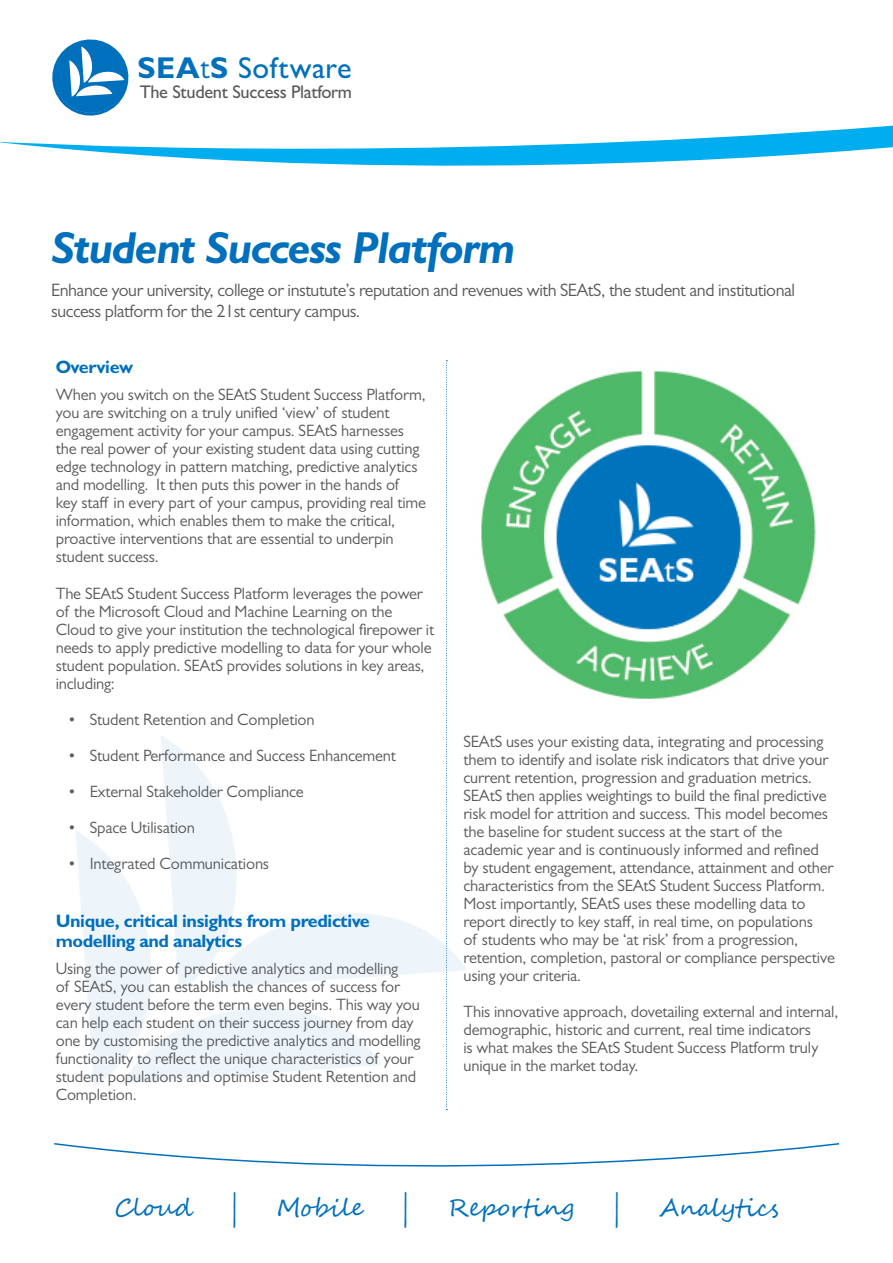
<style>
.page{position:relative;width:893px;height:1263px;background:#fff}
.page>*{position:absolute;margin:0;border:0;box-sizing:border-box;transform-origin:0 0}
.t1{font:italic 700 45px "Gill Sans MT Pro";letter-spacing:-.025em;color:#0070bd}
.t2{font:500 30.15px "Gill Sans MT Pro";letter-spacing:.02em;color:#0070bd}
.t3{font:24px "Segoe Script";color:#0070bd}
.t4{font:500 18.45px "Gill Sans MT Pro";letter-spacing:-.02em;color:#58595b}
.t5{font:18px/21px "Gill Sans MT Pro";letter-spacing:-.025em;color:#58595b}
.t6{font:700 18px/19.5px "Gill Sans MT Pro";letter-spacing:-.025em;color:#0070bd}
.t7{font:16.5px/18px "Gill Sans MT Pro";letter-spacing:-.01em;color:#58595b}
.s1{font-weight:700}
.s2{font-weight:400}
</style>
<div class="page">
<svg style="left:54px;top:1143px;width:786px;height:24px"></svg>
<svg style="left:52px;top:39px;width:77px;height:77px"></svg>
<svg style="left:0;top:126px;width:893px;height:40px"></svg>
<svg style="left:75px;top:360px;width:391px;height:750px"></svg>
<img style="left:463px;top:360px;width:353px;height:361px">
<h2 class="t2" style="left:137px;top:49px;width:216px"><span class="s1">SEA</span><span class="s2">t</span><span class="s1">S</span> Software</h2>
<p class="t4" style="left:140px;top:80px;width:214px">The Student Success Platform</p>
<h1 class="t1" style="left:51px;top:220px;width:466px">Student Success Platform</h1>
<p class="t5" style="left:51px;top:279px;width:745px">Enhance your university, college or instutute’s reputation and revenues with SEAtS, the student and institutional success platform for the 21st century campus.</p>
<p class="t6" style="left:56px;top:357px;width:79px">Overview</p>
<p class="t7" style="left:56px;top:386px;width:372px">When you switch on the SEAtS Student Success Platform, you are switching on a truly unified ‘view’ of student engagement activity for your campus. SEAtS harnesses the real power of your existing student data using cutting edge technology in pattern matching, predictive analytics and modelling. It then puts this power in the hands of<br>key staff in every part of your campus, providing real time information, which enables them to make the critical, proactive interventions that are essential to underpin student success.</p>
<p class="t7" style="left:56px;top:584px;width:380px">The SEAtS Student Success Platform leverages the power of the Microsoft Cloud and Machine Learning on the Cloud to give your institution the technological firepower it needs to apply predictive modelling to data for your whole student population. SEAtS provides solutions in key areas, including:</p>
<p class="t7" style="left:68px;top:710px;width:247px">• Student Retention and Completion</p>
<p class="t7" style="left:68px;top:746px;width:329px">• Student Performance and Success Enhancement</p>
<p class="t7" style="left:68px;top:782px;width:237px">• External Stakeholder Compliance</p>
<p class="t7" style="left:68px;top:818px;width:128px">• Space Utilisation</p>
<p class="t7" style="left:68px;top:854px;width:202px">• Integrated Communications</p>
<p class="t6" style="left:56px;top:911px;width:316px">Unique, critical insights from predictive modelling and analytics</p>
<p class="t7" style="left:56px;top:959px;width:366px">Using the power of predictive analytics and modelling<br>of SEAtS, you can establish the chances of success for every student before the term even begins. This way you can help each student on their success journey from day one by customising the predictive analytics and modelling functionality to reflect the unique characteristics of your student populations and optimise Student Retention and Completion.</p>
<p class="t7" style="left:463px;top:732px;width:373px">SEAtS uses your existing data, integrating and processing them to identify and isolate risk indicators that drive your current retention, progression and graduation metrics.<br>SEAtS then applies weightings to build the final predictive risk model for attrition and success. This model becomes the baseline for student success at the start of the academic year and is continuously informed and refined by student engagement, attendance, attainment and other characteristics from the SEAtS Student Success Platform.<br>Most importantly, SEAtS uses these modelling data to report directly to key staff, in real time, on populations<br>of students who may be ‘at risk’ from a progression, retention, completion, pastoral or compliance perspective using your criteria.</p>
<p class="t7" style="left:463px;top:1002px;width:376px">This innovative approach, dovetailing external and internal, demographic, historic and current, real time indicators<br>is what makes the SEAtS Student Success Platform truly unique in the market today.</p>
<h3 class="t3" style="left:114px;top:1188px;width:79px">Cloud</h3>
<h3 class="t3" style="left:231px;top:1188px;width:9px">|</h3>
<h3 class="t3" style="left:277px;top:1188px;width:88px">Mobile</h3>
<h3 class="t3" style="left:402px;top:1188px;width:9px">|</h3>
<h3 class="t3" style="left:448px;top:1188px;width:128px">Reporting</h3>
<h3 class="t3" style="left:613px;top:1188px;width:9px">|</h3>
<h3 class="t3" style="left:659px;top:1188px;width:121px">Analytics</h3>
</div>
